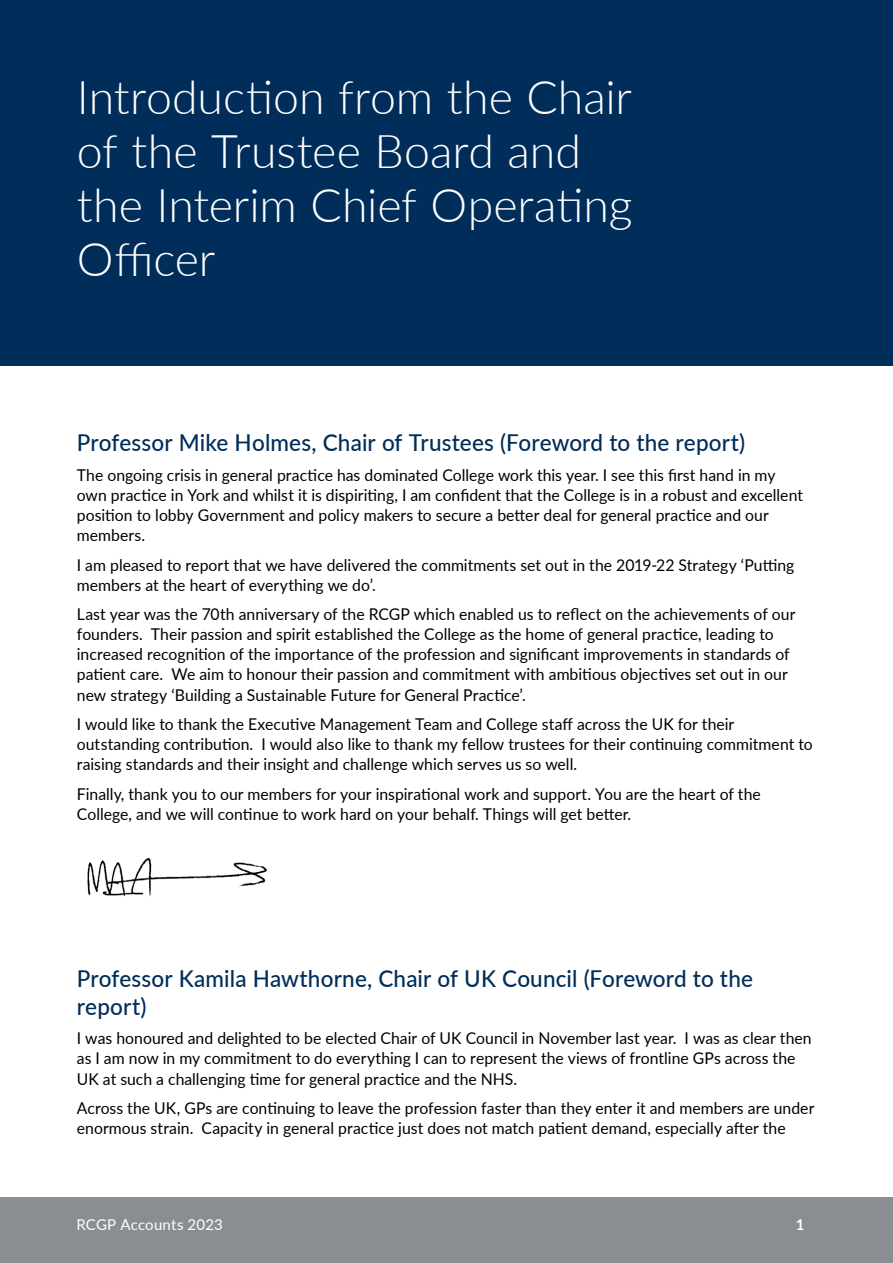
<style>
.page{position:relative;width:893px;height:1263px;background:#fff}
.page>*{position:absolute;margin:0;border:0;box-sizing:border-box;transform-origin:0 0}
.Section_title{font:300 46.5px/54px "Lato";letter-spacing:-.005em;color:#fff}
.Section_subhead{font:500 23.25px/27.9px "Lato";letter-spacing:.005em;color:#002d59}
.Main_text{font:16.2px/20.1px "Lato";color:#000}
.t1{font:15px "Lato";letter-spacing:.01em;color:#fff}
.t2{font:700 15px "Lato";color:#fff}
</style>
<div class="page">
<div style="left:0;top:0;width:893px;height:365px;background:#002d59"></div>
<div style="left:0;top:1198px;width:893px;height:65px;background:#8a8d92"></div>
<img style="left:87px;top:858px;width:180px;height:39px">
<h1 class="Section_title" style="left:77px;top:68px;width:557px">Introduction from the Chair of the Trustee Board and the Interim Chief Operating<br>Officer</h1>
<h2 class="Section_subhead" style="left:77px;top:428px;width:670px">Professor Mike Holmes, Chair of Trustees (Foreword to the report)</h2>
<p class="Main_text" style="left:77px;top:464px;width:728px">The ongoing crisis in general practice has dominated College work this year. I see this first hand in my own practice in York and whilst it is dispiriting, I am confident that the College is in a robust and excellent position to lobby Government and policy makers to secure a better deal for general practice and our members.</p>
<p class="Main_text" style="left:77px;top:554px;width:719px">I am pleased to report that we have delivered the commitments set out in the 2019-22 Strategy ‘Putting members at the heart of everything we do’.</p>
<p class="Main_text" style="left:77px;top:603px;width:720px">Last year was the 70th anniversary of the RCGP which enabled us to reflect on the achievements of our founders. Their passion and spirit established the College as the home of general practice, leading to increased recognition of the importance of the profession and significant improvements in standards of patient care. We aim to honour their passion and commitment with ambitious objectives set out in our new strategy ‘Building a Sustainable Future for General Practice’.</p>
<p class="Main_text" style="left:77px;top:713px;width:737px">I would like to thank the Executive Management Team and College staff across the UK for their outstanding contribution. I would also like to thank my fellow trustees for their continuing commitment to raising standards and their insight and challenge which serves us so well.</p>
<p class="Main_text" style="left:77px;top:783px;width:685px">Finally, thank you to our members for your inspirational work and support. You are the heart of the<br>College, and we will continue to work hard on your behalf. Things will get better.</p>
<h2 class="Section_subhead" style="left:77px;top:963px;width:678px">Professor Kamila Hawthorne, Chair of UK Council (Foreword to the report)</h2>
<p class="Main_text" style="left:77px;top:1028px;width:736px">I was honoured and delighted to be elected Chair of UK Council in November last year. I was as clear then as I am now in my commitment to do everything I can to represent the views of frontline GPs across the<br>UK at such a challenging time for general practice and the NHS.</p>
<p class="Main_text" style="left:77px;top:1097px;width:739px">Across the UK, GPs are continuing to leave the profession faster than they enter it and members are under enormous strain. Capacity in general practice just does not match patient demand, especially after the</p>
<p class="t1" style="left:77px;top:1214px;width:148px">RCGP Accounts 2023</p>
<p class="t2" style="left:796px;top:1214px;width:10px">1</p>
</div>
